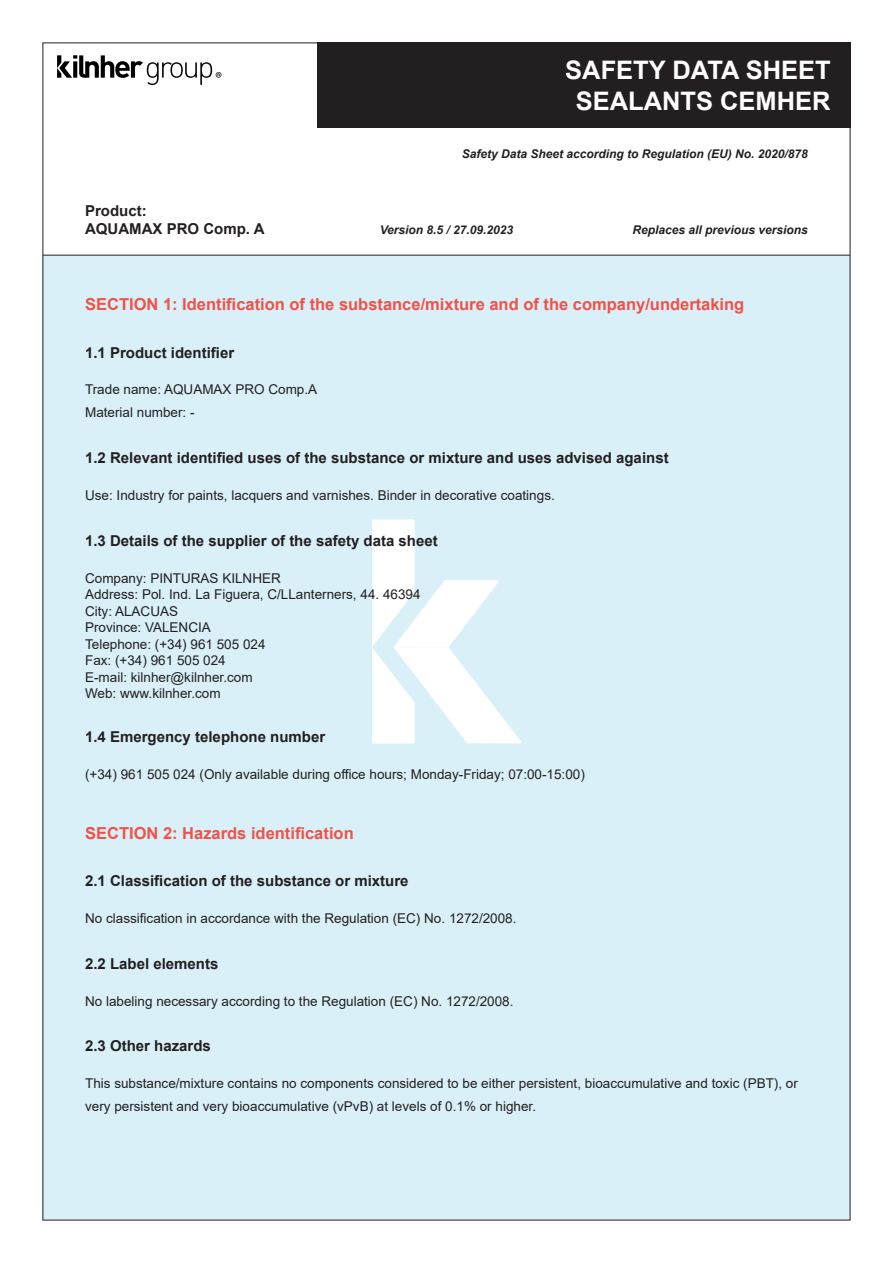
<style>
.page{position:relative;width:893px;height:1263px;background:#fff}
.page>*{position:absolute;margin:0;border:0;box-sizing:border-box;transform-origin:0 0}
.t1{font:700 25.5px "Arial";color:#fff}
.t2{font:700 16.5px "Arial";color:#f05248}
.Titular_H2_Arial_10p{font:700 15px "Arial";color:#231f20}
.Cuerpo_Arial_9pt_Reg{font:13.5px/22.5px "Arial";color:#231f20}
.t3{font:italic 700 12px "Arial";color:#231f20}
</style>
<div class="page">
<div style="left:43px;top:255px;width:807px;height:965px;background:#d9f0f8"></div>
<svg style="left:372px;top:519px;width:149px;height:224px"></svg>
<hr style="left:43px;top:255px;width:807px;height:1px;background:#231f20">
<svg style="left:57px;top:55px;width:164px;height:30px"></svg>
<div style="left:317px;top:43px;width:533px;height:85px;background:#231f20"></div>
<p class="t1" style="left:565px;top:52px;width:267px">SAFETY DATA SHEET</p>
<p class="t1" style="left:576px;top:83px;width:256px">SEALANTS CEMHER</p>
<p class="t3" style="left:462px;top:145px;width:348px">Safety Data Sheet according to Regulation (EU) No. 2020/878</p>
<p class="Titular_H2_Arial_10p" style="left:85px;top:200px;width:63px">Product:</p>
<p class="Titular_H2_Arial_10p" style="left:85px;top:218px;width:181px">AQUAMAX PRO Comp. A</p>
<p class="t3" style="left:380px;top:222px;width:135px">Version 8.5 / 27.09.2023</p>
<p class="t3" style="left:632px;top:222px;width:177px">Replaces all previous versions</p>
<p class="t2" style="left:85px;top:293px;width:661px">SECTION 1: Identification of the substance/mixture and of the company/undertaking</p>
<p class="Titular_H2_Arial_10p" style="left:85px;top:342px;width:151px">1.1 Product identifier</p>
<p class="Cuerpo_Arial_9pt_Reg" style="left:85px;top:378px;width:234px">Trade name: AQUAMAX PRO Comp.A</p>
<p class="Cuerpo_Arial_9pt_Reg" style="left:85px;top:401px;width:111px">Material number: -</p>
<p class="Titular_H2_Arial_10p" style="left:85px;top:448px;width:585px">1.2 Relevant identified uses of the substance or mixture and uses advised against</p>
<p class="Cuerpo_Arial_9pt_Reg" style="left:85px;top:484px;width:471px">Use: Industry for paints, lacquers and varnishes. Binder in decorative coatings.</p>
<p class="Titular_H2_Arial_10p" style="left:85px;top:530px;width:354px">1.3 Details of the supplier of the safety data sheet</p>
<p class="Cuerpo_Arial_9pt_Reg" style="left:85px;top:567px;width:197px">Company: PINTURAS KILNHER</p>
<p class="Cuerpo_Arial_9pt_Reg" style="left:85px;top:583px;width:337px">Address: Pol. Ind. La Figuera, C/LLanterners, 44. 46394</p>
<p class="Cuerpo_Arial_9pt_Reg" style="left:85px;top:600px;width:95px">City: ALACUAS</p>
<p class="Cuerpo_Arial_9pt_Reg" style="left:85px;top:616px;width:127px">Province: VALENCIA</p>
<p class="Cuerpo_Arial_9pt_Reg" style="left:85px;top:633px;width:182px">Telephone: (+34) 961 505 024</p>
<p class="Cuerpo_Arial_9pt_Reg" style="left:85px;top:649px;width:142px">Fax: (+34) 961 505 024</p>
<p class="Cuerpo_Arial_9pt_Reg" style="left:85px;top:666px;width:169px">E-mail: kilnher@kilnher.com</p>
<p class="Cuerpo_Arial_9pt_Reg" style="left:85px;top:682px;width:137px">Web: www.kilnher.com</p>
<p class="Titular_H2_Arial_10p" style="left:85px;top:726px;width:242px">1.4 Emergency telephone number</p>
<p class="Cuerpo_Arial_9pt_Reg" style="left:85px;top:763px;width:501px">(+34) 961 505 024 (Only available during office hours; Monday-Friday; 07:00-15:00)</p>
<p class="t2" style="left:85px;top:821px;width:270px">SECTION 2: Hazards identification</p>
<p class="Titular_H2_Arial_10p" style="left:85px;top:870px;width:325px">2.1 Classification of the substance or mixture</p>
<p class="Cuerpo_Arial_9pt_Reg" style="left:85px;top:907px;width:433px">No classification in accordance with the Regulation (EC) No. 1272/2008.</p>
<p class="Titular_H2_Arial_10p" style="left:85px;top:953px;width:135px">2.2 Label elements</p>
<p class="Cuerpo_Arial_9pt_Reg" style="left:85px;top:989px;width:430px">No labeling necessary according to the Regulation (EC) No. 1272/2008.</p>
<p class="Titular_H2_Arial_10p" style="left:85px;top:1035px;width:127px">2.3 Other hazards</p>
<p class="Cuerpo_Arial_9pt_Reg" style="left:85px;top:1072px;width:714px">This substance/mixture contains no components considered to be either persistent, bioaccumulative and toxic (PBT), or very persistent and very bioaccumulative (vPvB) at levels of 0.1% or higher.</p>
</div>
